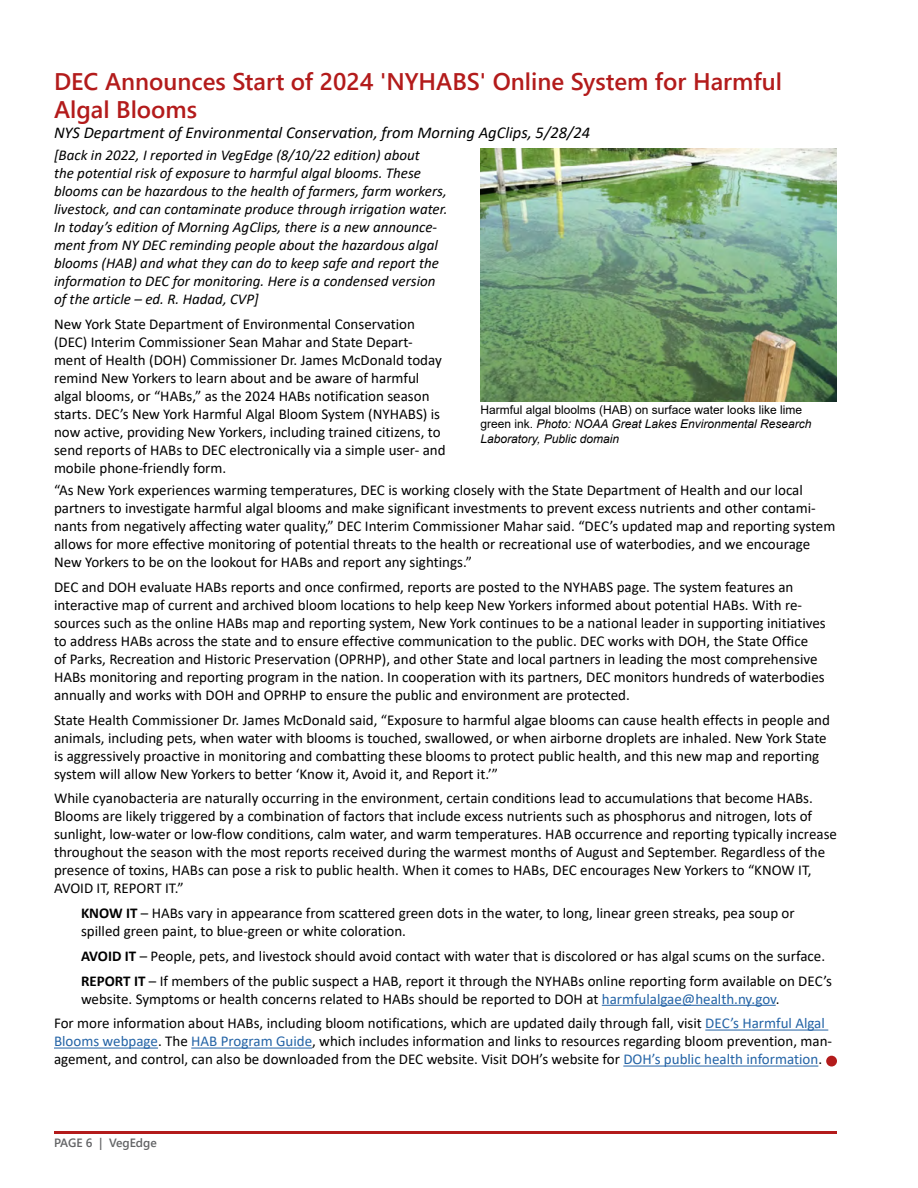
<style>
.page{position:relative;width:918px;height:1188px;background:#fff}
.page>*{position:absolute;margin:0;border:0;box-sizing:border-box;transform-origin:0 0}
.t1{font:24px/28.8px "Webly Sleek UI Semibold";color:#b31b1b}
.t2{font:italic 16.5px "Calibri";color:#000}
.t3{font:15px/18px "Calibri";color:#000}
.t4{font:italic 15px/18px "Calibri";color:#000}
.t5{font:italic 12px/14.4px "Arial";color:#000}
.t6{font:12px "Webly Sleek UI Semibold";color:#636466}
.s1{font-style:normal}
.s2{font-weight:700}
.s3{color:#2363a6}
</style>
<div class="page">
<img style="left:481px;top:149px;width:356px;height:253px">
<hr style="left:602px;top:1005px;width:174px;height:1px;background:#2363a6">
<hr style="left:705px;top:1030px;width:123px;height:1px;background:#2363a6">
<hr style="left:54px;top:1048px;width:104px;height:1px;background:#2363a6">
<hr style="left:191px;top:1048px;width:121px;height:1px;background:#2363a6">
<hr style="left:623px;top:1066px;width:195px;height:1px;background:#2363a6">
<div style="left:826px;top:1056px;width:11px;height:10px;background:#b31b1b;border-radius:50%"></div>
<hr style="left:54px;top:1131px;width:783px;height:3px;background:#b31b1b">
<h1 class="t1" style="left:54px;top:66px;width:729px">DEC Announces Start of 2024 'NYHABS' Online System for Harmful<br>Algal Blooms</h1>
<p class="t2" style="left:54px;top:121px;width:538px">NYS Department of Environmental Conservation, from Morning AgClips, 5/28/24</p>
<p class="t4" style="left:54px;top:145px;width:395px">[Back in 2022, I reported in VegEdge (8/10/22 edition) about<br>the potential risk of exposure to harmful algal blooms. These blooms can be hazardous to the health of farmers, farm workers, livestock, and can contaminate produce through irrigation water.<br>In today’s edition of Morning AgClips, there is a new announce&shy;ment from NY DEC reminding people about the hazardous algal blooms (HAB) and what they can do to keep safe and report the information to DEC for monitoring. Here is a condensed version of the article – ed. R. Hadad, CVP]</p>
<p class="t3" style="left:54px;top:314px;width:393px">New York State Department of Environmental Conservation (DEC) Interim Commissioner Sean Mahar and State Depart&shy;ment of Health (DOH) Commissioner Dr. James McDonald today remind New Yorkers to learn about and be aware of harmful algal blooms, or “HABs,” as the 2024 HABs notification season starts. DEC’s New York Harmful Algal Bloom System (NYHABS) is now active, providing New Yorkers, including trained citizens, to send reports of HABs to DEC electronically via a simple user- and mobile phone-friendly form.</p>
<p class="t5" style="left:481px;top:403px;width:333px"><span class="s1">Harmful algal bloolms (HAB) on surface water looks like lime green ink.</span> Photo: NOAA Great Lakes Environmental Research<br>Laboratory, Public domain</p>
<p class="t3" style="left:54px;top:481px;width:783px">“As New York experiences warming temperatures, DEC is working closely with the State Department of Health and our local partners to investigate harmful algal blooms and make significant investments to prevent excess nutrients and other contami&shy;nants from negatively affecting water quality,” DEC Interim Commissioner Mahar said. “DEC’s updated map and reporting system allows for more effective monitoring of potential threats to the health or recreational use of waterbodies, and we encourage New Yorkers to be on the lookout for HABs and report any sightings.”</p>
<p class="t3" style="left:54px;top:577px;width:773px">DEC and DOH evaluate HABs reports and once confirmed, reports are posted to the NYHABS page. The system features an interactive map of current and archived bloom locations to help keep New Yorkers informed about potential HABs. With re&shy;sources such as the online HABs map and reporting system, New York continues to be a national leader in supporting initiatives to address HABs across the state and to ensure effective communication to the public. DEC works with DOH, the State Office<br>of Parks, Recreation and Historic Preservation (OPRHP), and other State and local partners in leading the most comprehensive HABs monitoring and reporting program in the nation. In cooperation with its partners, DEC monitors hundreds of waterbodies annually and works with DOH and OPRHP to ensure the public and environment are protected.</p>
<p class="t3" style="left:54px;top:710px;width:778px">State Health Commissioner Dr. James McDonald said, “Exposure to harmful algae blooms can cause health effects in people and animals, including pets, when water with blooms is touched, swallowed, or when airborne droplets are inhaled. New York State is aggressively proactive in monitoring and combatting these blooms to protect public health, and this new map and reporting system will allow New Yorkers to better ‘Know it, Avoid it, and Report it.’”</p>
<p class="t3" style="left:54px;top:789px;width:785px">While cyanobacteria are naturally occurring in the environment, certain conditions lead to accumulations that become HABs.<br>Blooms are likely triggered by a combination of factors that include excess nutrients such as phosphorus and nitrogen, lots of sunlight, low-water or low-flow conditions, calm water, and warm temperatures. HAB occurrence and reporting typically increase throughout the season with the most reports received during the warmest months of August and September. Regardless of the presence of toxins, HABs can pose a risk to public health. When it comes to HABs, DEC encourages New Yorkers to “KNOW IT, AVOID IT, REPORT IT.”</p>
<p class="t3" style="left:81px;top:904px;width:715px"><span class="s2">KNOW IT</span> – HABs vary in appearance from scattered green dots in the water, to long, linear green streaks, pea soup or spilled green paint, to blue-green or white coloration.</p>
<p class="t3" style="left:81px;top:943px;width:753px;line-height:24.8px"><span class="s2">AVOID IT</span> – People, pets, and livestock should avoid contact with water that is discolored or has algal scums on the surface.<br><span class="s2">REPORT IT</span> – If members of the public suspect a HAB, report it through the NYHABs online reporting form available on DEC’s</p>
<p class="t3" style="left:54px;top:986px;width:772px;line-height:24.8px;text-indent:27px">website. Symptoms or health concerns related to HABs should be reported to DOH at <span class="s3">harmfulalgae@health.ny.gov</span>.<br>For more information about HABs, including bloom notifications, which are updated daily through fall, visit <span class="s3">DEC’s Harmful Algal</span></p>
<p class="t3" style="left:54px;top:1032px;width:780px"><span class="s3">Blooms webpage</span>. The <span class="s3">HAB Program Guide</span>, which includes information and links to resources regarding bloom prevention, man&shy;agement, and control, can also be downloaded from the DEC website. Visit DOH’s website for <span class="s3">DOH’s public health information</span>.</p>
<p class="t6" style="left:54px;top:1134px;width:104px">PAGE 6 | VegEdge</p>
</div>
